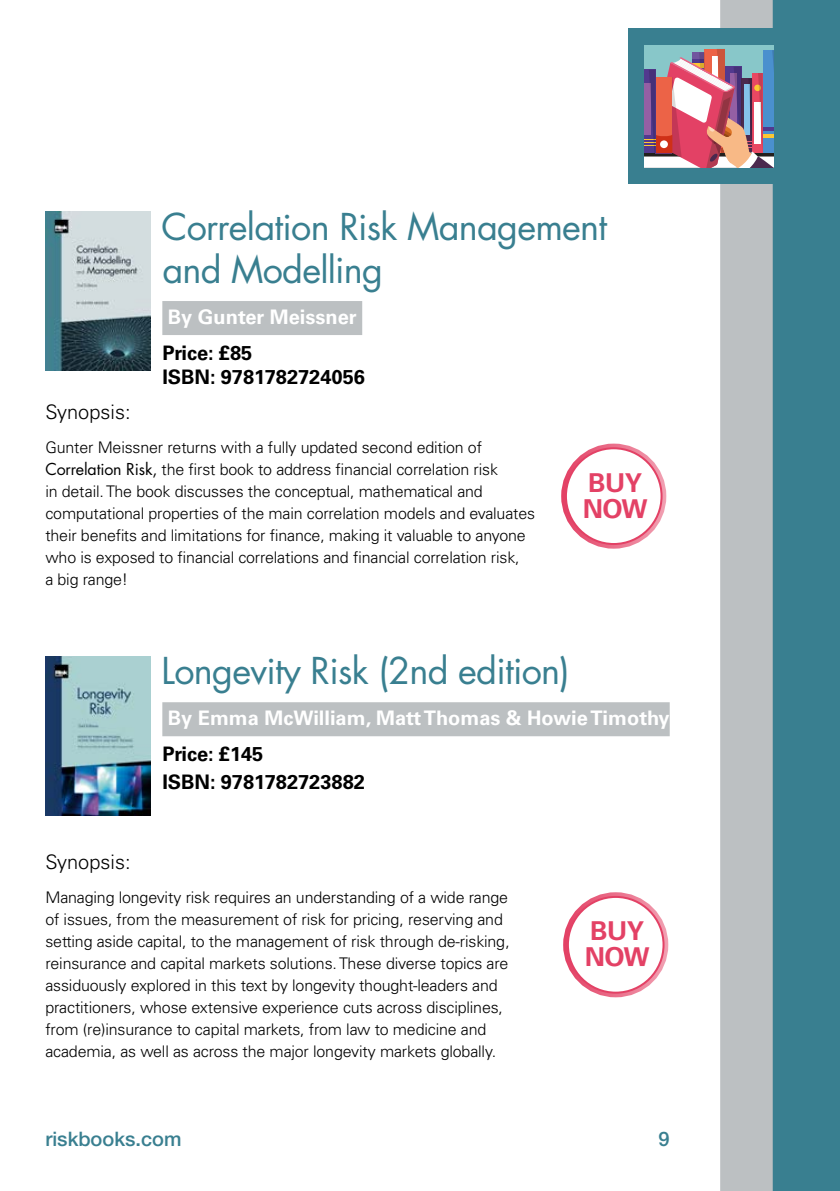
<style>
.page{position:relative;width:840px;height:1191px;background:#fff}
.page>*{position:absolute;margin:0;border:0;box-sizing:border-box;transform-origin:0 0}
.t1{font:36px/43.2px "Futura Std";letter-spacing:-.02em;color:#397f90}
.t2{font:700 26px/26px "Univers LT Std";letter-spacing:-.02em;color:#e34165}
.t3{font:700 20px "Univers LT Std";color:#fff}
.t4{font:700 20px/24px "Univers LT Std";color:#000}
.t5{font:300 20px "Univers LT Std";color:#000}
.t6{font:500 20px "Helvetica Neue LT Pro";color:#397f90}
.t7{font:300 16px/22px "Univers LT Std";letter-spacing:-.01em;color:#000}
.s1{font-family:"Futura Std";font-weight:400}
</style>
<div class="page">
<svg style="left:720px;top:0;width:52px;height:1191px;fill:#bcc0c2"></svg>
<div style="left:772px;top:0;width:67px;height:1191px;background:#397f90"></div>
<div style="left:627px;top:28px;width:145px;height:156px;background:#397f90"></div>
<svg style="left:644px;top:45px;width:128px;height:122px"></svg>
<div style="left:162px;top:301px;width:200px;height:34px;background:#bcc0c2"></div>
<img style="left:45px;top:211px;width:106px;height:159px">
<div style="left:162px;top:702px;width:507px;height:34px;background:#bcc0c2"></div>
<img style="left:45px;top:656px;width:106px;height:159px">
<svg style="left:566px;top:895px;width:99px;height:99px"></svg>
<div style="left:563px;top:892px;width:105px;height:105px;border:6px solid #fff;border-radius:50%"></div>
<div style="left:567px;top:897px;width:96px;height:95px;background:#fff;border-radius:50%"></div>
<div style="left:566px;top:896px;width:98px;height:97px;border:2px solid #e34165;border-radius:50%"></div>
<svg style="left:564px;top:446px;width:99px;height:99px"></svg>
<div style="left:561px;top:443px;width:105px;height:105px;border:6px solid #fff;border-radius:50%"></div>
<div style="left:565px;top:448px;width:96px;height:96px;background:#fff;border-radius:50%"></div>
<div style="left:564px;top:447px;width:98px;height:98px;border:2px solid #e34165;border-radius:50%"></div>
<h1 class="t1" style="left:161px;top:205px;width:447px">Correlation Risk Management and Modelling</h1>
<p class="t3" style="left:168px;top:305px;width:190px">By Gunter Meissner</p>
<p class="t4" style="left:162px;top:341px;width:204px">Price: £85<br>ISBN: 9781782724056</p>
<p class="t5" style="left:45px;top:400px;width:87px">Synopsis:</p>
<p class="t7" style="left:45px;top:436px;width:491px">Gunter Meissner returns with a fully updated second edition of <span class="s1">Correlation Risk,</span> the first book to address financial correlation risk<br>in detail. The book discusses the conceptual, mathematical and computational properties of the main correlation models and evaluates their benefits and limitations for finance, making it valuable to anyone who is exposed to financial correlations and financial correlation risk,<br>a big range!</p>
<h2 class="t2" style="left:582px;top:470px;width:66px">BUY<br>NOW</h2>
<h1 class="t1" style="left:161px;top:650px;width:409px">Longevity Risk (2nd edition)</h1>
<p class="t3" style="left:168px;top:706px;width:503px">By Emma McWilliam, Matt Thomas &amp; Howie Timothy</p>
<p class="t4" style="left:162px;top:739px;width:204px;line-height:28px">Price: £145<br>ISBN: 9781782723882</p>
<p class="t5" style="left:45px;top:850px;width:87px">Synopsis:</p>
<p class="t7" style="left:45px;top:886px;width:465px">Managing longevity risk requires an understanding of a wide range of issues, from the measurement of risk for pricing, reserving and setting aside capital, to the management of risk through de-risking, reinsurance and capital markets solutions. These diverse topics are assiduously explored in this text by longevity thought-leaders and practitioners, whose extensive experience cuts across disciplines, from (re)insurance to capital markets, from law to medicine and academia, as well as across the major longevity markets globally.</p>
<h2 class="t2" style="left:584px;top:918px;width:66px">BUY<br>NOW</h2>
<p class="t6" style="left:45px;top:1126px;width:137px">riskbooks.com</p>
<p class="t6" style="left:658px;top:1126px;width:13px">9</p>
</div>
